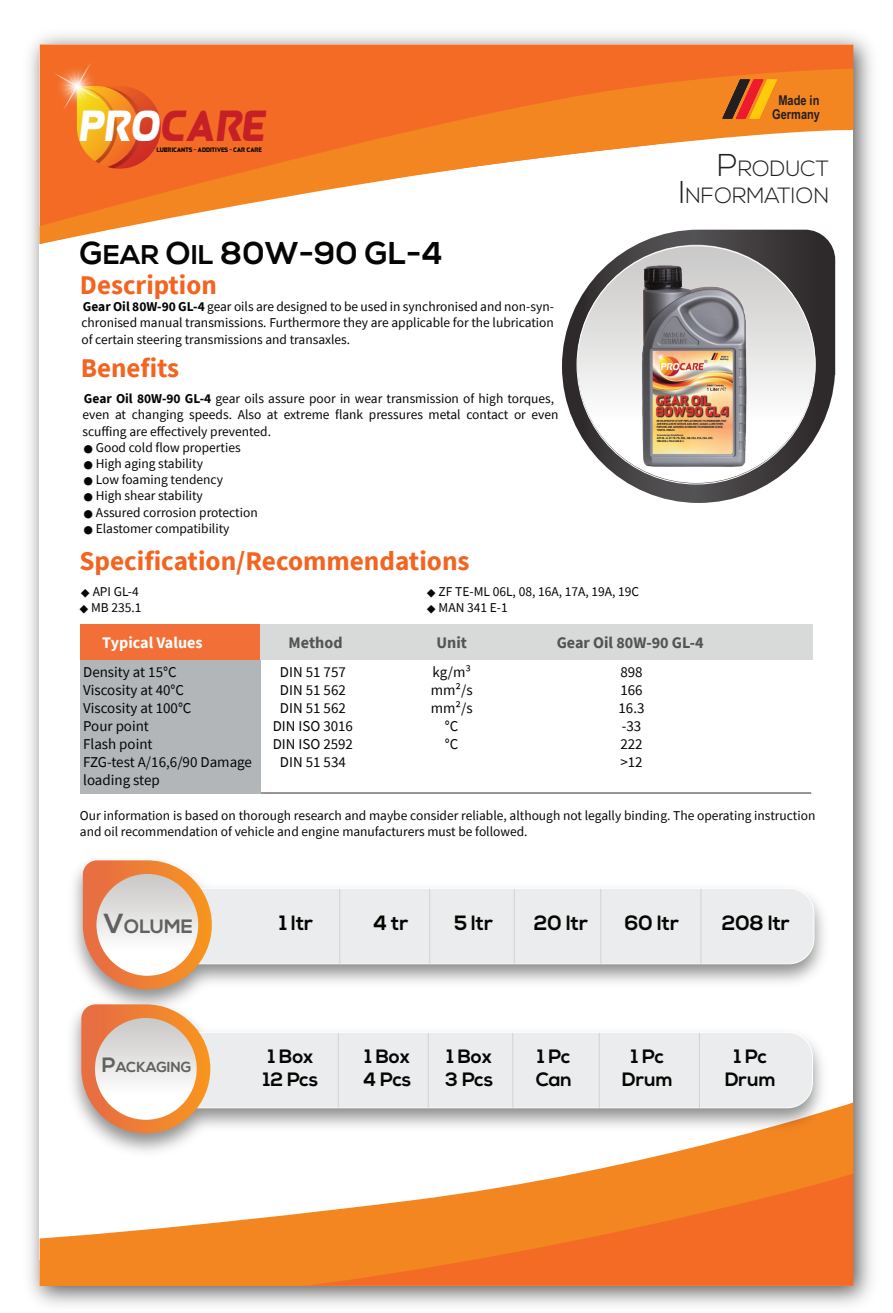
<style>
.page{position:relative;width:893px;height:1313px;background:#fff}
.page>*{position:absolute;margin:0;border:0;box-sizing:border-box;transform-origin:0 0}
.t1{font:italic 44.25px "Queenof Camelot";color:#c42025}
.t2{font:700 31.5px "Nexa";letter-spacing:.01em;color:#050504}
.t3{font:700 27px "Source Sans Pro";color:#f36421}
.t4{font:300 22.05px/27px "Nexa";color:#231f20;text-align:right}
.t5{font:700 20.7px "Nexa";color:#050504}
.t6{font:700 19.35px/23.1px "Nexa";color:#050504}
.t7{font:700 19.35px "Nexa";color:#606160}
.t8{font:700 16.2px "Source Sans Pro";color:#535254}
.t9{font:700 16.2px "Source Sans Pro";color:#fff}
.t10{font:15px/18px "Source Sans Pro";color:#050504}
.t11{font:15px/18px "Source Sans Pro";color:#050604;text-align:center}
.t12{font:700 14.4px "Nexa";color:#606160}
.t13{font:13.5px/16.2px "Source Sans Pro";color:#050504}
.t14{font:700 13.5px/13.5px "Arial Narrow";color:#231f20;text-align:center}
.t15{font:6.6px "Queenof Camelot";color:#050504}
.s1{color:#fff}
.s2{font-size:27px}
.s3{font-weight:700}
.s4{font-size:31.5px}
.s5{font-size:27.6px}
.s6{font-size:20.7px}
</style>
<div class="page">
<img style="left:30px;top:35px;width:842px;height:1270px">
<div style="left:40px;top:44px;width:813px;height:1241px;background:#fff"></div>
<svg style="left:40px;top:1102px;width:813px;height:183px;fill:#f48625"></svg>
<div style="left:40px;top:44px;width:813px;height:25px;background:#f36b25"></div>
<svg style="left:40px;top:69px;width:813px;height:175px"></svg>
<svg style="left:77px;top:86px;width:84px;height:83px;background:#e77022"></svg>
<img style="left:51px;top:56px;width:56px;height:61px">
<svg style="left:722px;top:80px;width:55px;height:38px;background:#cd6b1f"></svg>
<svg style="left:562px;top:230px;width:273px;height:273px"></svg>
<hr style="left:81px;top:792px;width:730px;height:1px;background:#2e292a">
<div style="left:80px;top:648px;width:181px;height:145px;background:#b3b6b8"></div>
<div style="left:80px;top:623px;width:181px;height:36px;background:#f27037"></div>
<div style="left:261px;top:623px;width:111px;height:36px;background:#d8dada"></div>
<div style="left:372px;top:623px;width:146px;height:36px;background:#d8dada"></div>
<div style="left:518px;top:623px;width:294px;height:36px;background:#d8dada"></div>
<img style="left:60px;top:867px;width:775px;height:296px">
<div style="left:212px;top:888px;width:602px;height:76px;background:#ebeced"></div>
<hr style="left:339px;top:888px;width:1px;height:75px;background:#d1d2d4">
<hr style="left:429px;top:888px;width:1px;height:75px;background:#d1d2d4">
<hr style="left:514px;top:888px;width:1px;height:75px;background:#d1d2d4">
<hr style="left:600px;top:888px;width:1px;height:75px;background:#d1d2d4">
<hr style="left:701px;top:888px;width:1px;height:75px;background:#d1d2d4">
<svg style="left:83px;top:860px;width:129px;height:129px;background:#e89d6b"></svg>
<div style="left:96px;top:874px;width:102px;height:101px;background:linear-gradient(to bottom,#cac7c5,#fff);border-radius:51px"></div>
<div style="left:210px;top:1032px;width:603px;height:75px;background:#ebeced"></div>
<hr style="left:338px;top:1032px;width:1px;height:75px;background:#d1d2d4">
<hr style="left:428px;top:1032px;width:1px;height:75px;background:#d1d2d4">
<hr style="left:512px;top:1032px;width:1px;height:75px;background:#d1d2d4">
<hr style="left:599px;top:1032px;width:1px;height:75px;background:#d1d2d4">
<hr style="left:699px;top:1032px;width:1px;height:75px;background:#d1d2d4">
<svg style="left:81px;top:1004px;width:129px;height:129px;background:#e89d6b"></svg>
<div style="left:95px;top:1018px;width:102px;height:101px;background:linear-gradient(to bottom,#cac7c5,#fff);border-radius:51px"></div>
<img style="left:565px;top:239px;width:255px;height:255px">
<h1 class="t1" style="left:80px;top:97px;width:188px"><span class="s1">PRO</span>CARE</h1>
<p class="t15" style="left:157px;top:146px;width:107px">LUBRICANTS - ADDITIVES - CAR CARE</p>
<h2 class="t2" style="left:80px;top:235px;width:364px">G<span class="s2">EAR</span> O<span class="s2">IL</span> 80W-90 GL-4</h2>
<h3 class="t3" style="left:80px;top:266px;width:138px">Description</h3>
<p class="t13" style="left:81px;top:298px;width:474px;text-align:justify"><span class="s3">Gear Oil 80W-90 GL-4</span> gear oils are designed to be used in synchronised and non-syn&shy;chronised manual transmissions. Furthermore they are applicable for the lubrication of certain steering transmissions and transaxles.</p>
<h3 class="t3" style="left:81px;top:349px;width:100px">Benefits</h3>
<p class="t13" style="left:82px;top:390px;width:478px"><span class="s3">Gear Oil 80W-90 GL-4</span> gear oils assure poor in wear transmission of high torques, even at changing speeds. Also at extreme flank pressures metal contact or even scuffing are effectively prevented.</p>
<p class="t13" style="left:84px;top:439px;width:158px">● Good cold flow properties</p>
<p class="t13" style="left:84px;top:455px;width:121px">● High aging stability</p>
<p class="t13" style="left:84px;top:471px;width:141px">● Low foaming tendency</p>
<p class="t13" style="left:84px;top:487px;width:120px">● High shear stability</p>
<p class="t13" style="left:84px;top:504px;width:175px">● Assured corrosion protection</p>
<p class="t13" style="left:84px;top:520px;width:147px">● Elastomer compatibility</p>
<h3 class="t3" style="left:79px;top:543px;width:392px">Specification/Recommendations</h3>
<p class="t13" style="left:81px;top:583px;width:59px">◆ API GL-4</p>
<p class="t13" style="left:427px;top:583px;width:214px">◆ ZF TE-ML 06L, 08, 16A, 17A, 19A, 19C</p>
<p class="t13" style="left:79px;top:599px;width:64px">◆ MB 235.1</p>
<p class="t13" style="left:427px;top:599px;width:82px">◆ MAN 341 E-1</p>
<p class="t14" style="left:772px;top:93px;width:49px">Made in<br>Germany</p>
<h3 class="t4" style="left:679px;top:156px;width:152px"><span class="s4">P</span>RODUCT<br><span class="s4">I</span>NFORMATION</h3>
<p class="t9" style="left:102px;top:631px;width:102px">Typical Values</p>
<p class="t8" style="left:289px;top:631px;width:55px">Method</p>
<p class="t8" style="left:436px;top:631px;width:32px">Unit</p>
<p class="t8" style="left:557px;top:631px;width:148px">Gear Oil 80W-90 GL-4</p>
<p class="t10" style="left:83px;top:662px;width:170px">Density at 15°C<br>Viscosity at 40°C<br>Viscosity at 100°C<br>Pour point<br>Flash point<br>FZG-test A/16,6/90 Damage loading step</p>
<p class="t11" style="left:431px;top:662px;width:43px">kg/m³ mm²/s mm²/s °C<br>°C</p>
<p class="t10" style="left:273px;top:662px;width:82px;text-align:center">DIN 51 757<br>DIN 51 562<br>DIN 51 562<br>DIN ISO 3016<br>DIN ISO 2592<br>DIN 51 534</p>
<p class="t11" style="left:618px;top:662px;width:28px;text-align:left">898<br>166<br>16.3 -33<br>222 &gt;12</p>
<p class="t13" style="left:80px;top:807px;width:737px">Our information is based on thorough research and maybe consider reliable, although not legally binding. The operating instruction and oil recommendation of vehicle and engine manufacturers must be followed.</p>
<h3 class="t7" style="left:103px;top:915px;width:91px"><span class="s5">V</span>OLUME</h3>
<h3 class="t5" style="left:279px;top:910px;width:35px">1 ltr</h3>
<h3 class="t5" style="left:373px;top:910px;width:37px">4 tr</h3>
<h3 class="t5" style="left:454px;top:910px;width:41px">5 ltr</h3>
<h3 class="t5" style="left:534px;top:910px;width:56px">20 ltr</h3>
<h3 class="t5" style="left:625px;top:910px;width:56px">60 ltr</h3>
<h3 class="t5" style="left:722px;top:910px;width:70px">208 ltr</h3>
<p class="t12" style="left:102px;top:1059px;width:91px"><span class="s6">P</span>ACKAGING</p>
<h3 class="t6" style="left:263px;top:1045px;width:56px">1 Box<br>12 Pcs</h3>
<h3 class="t6" style="left:363px;top:1045px;width:50px">1 Box<br>4 Pcs</h3>
<h3 class="t6" style="left:445px;top:1045px;width:49px">1 Box<br>3 Pcs</h3>
<h3 class="t6" style="left:536px;top:1045px;width:38px">1 Pc<br>Can</h3>
<h3 class="t6" style="left:622px;top:1045px;width:52px;text-align:center">1 Pc<br>Drum</h3>
<h3 class="t6" style="left:725px;top:1045px;width:52px;text-align:center">1 Pc<br>Drum</h3>
</div>
